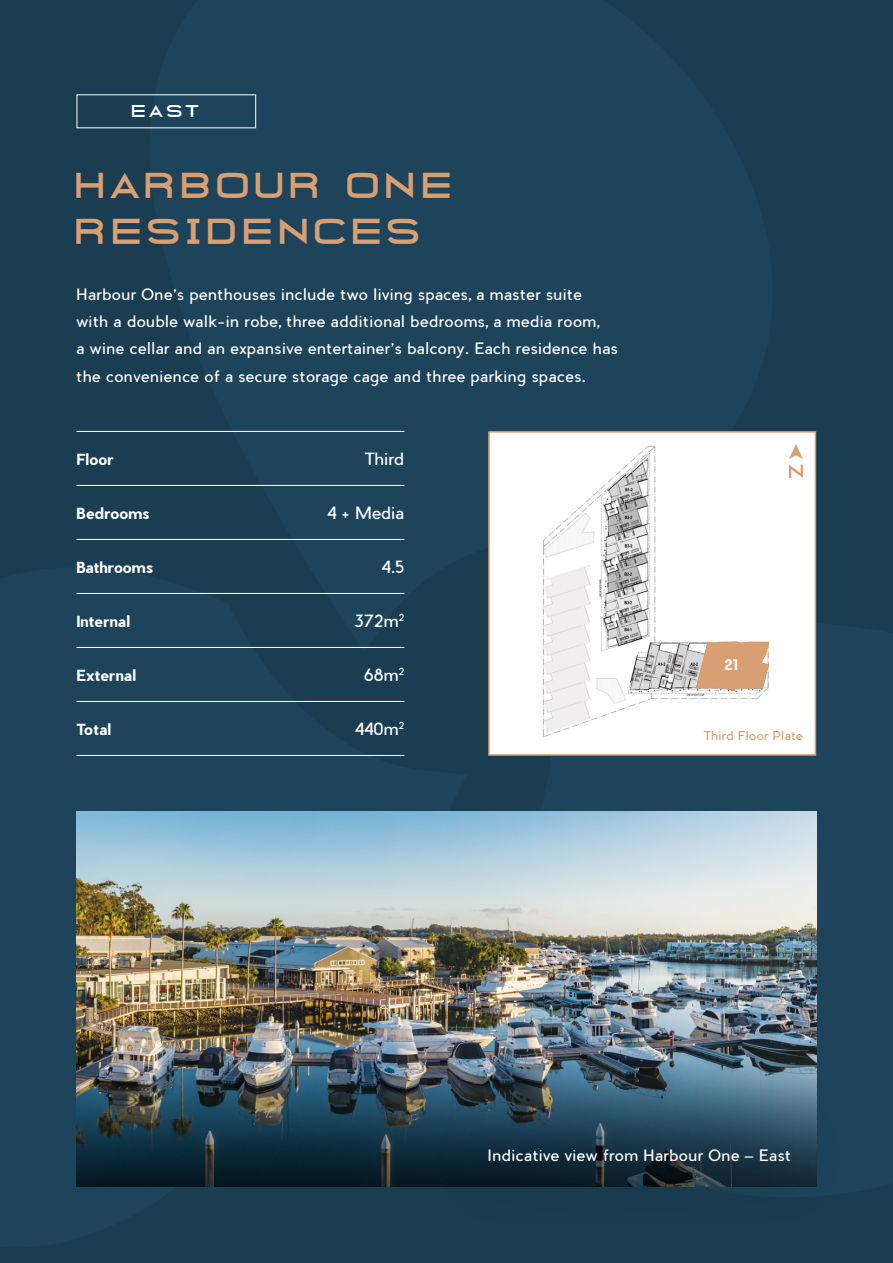
<style>
.page{position:relative;width:893px;height:1263px;background:#1d445a}
.page>*{position:absolute;margin:0;border:0;box-sizing:border-box;transform-origin:0 0}
.t1{font:800 31.5px/45px "Gearus";letter-spacing:.14em;color:#d8a072}
.t2{font:16.5px "Pier Sans";letter-spacing:-.005em;color:#fff}
.t3{font:15.3px/27.3px "Pier Sans";letter-spacing:.02em;color:#fff}
.t4{font:700 15px "Pier Sans";letter-spacing:.02em;color:#fff}
.t5{font:800 15px "Gearus";color:#fff}
.t6{font:700 14.4px "Pier Sans";color:#fff}
.t7{font:12px "Pier Sans";letter-spacing:.02em;color:#d8a072}
.s1{font-family:"Arial"}
</style>
<div class="page">
<svg style="left:76px;top:538px;width:348px;height:649px"></svg>
<hr style="left:76px;top:539px;width:328px;height:1px;background:#fff">
<hr style="left:76px;top:431px;width:328px;height:1px;background:#fff">
<hr style="left:76px;top:485px;width:328px;height:1px;background:#fff">
<hr style="left:76px;top:701px;width:328px;height:1px;background:#fff">
<hr style="left:76px;top:593px;width:328px;height:1px;background:#fff">
<hr style="left:76px;top:755px;width:328px;height:1px;background:#fff">
<div style="left:488px;top:431px;width:328px;height:325px;background:#fff;border:2px solid #d8a072"></div>
<hr style="left:76px;top:647px;width:328px;height:1px;background:#fff">
<svg style="left:789px;top:444px;width:14px;height:34px"></svg>
<img style="left:543px;top:446px;width:227px;height:291px">
<svg style="left:696px;top:641px;width:73px;height:50px;background:#d8aa84"></svg>
<img style="left:76px;top:811px;width:740px;height:375px">
<img style="left:77px;top:1060px;width:740px;height:126px">
<div style="left:424px;top:1081px;width:430px;height:150px;background:#000;opacity:.5"></div>
<p class="t5" style="left:132px;top:99px;width:70px">EAST</p>
<h1 class="t1" style="left:77px;top:164px;width:379px">HARBOUR ONE<br>RESIDENCES</h1>
<p class="t3" style="left:77px;top:280px;width:543px">Harbour One’s penthouses include two living spaces, a master suite<br>with a double walk-in robe, three additional bedrooms, a media room,<br>a wine cellar and an expansive entertainer’s balcony. Each residence has the convenience of a secure storage cage and three parking spaces.</p>
<p class="t4" style="left:76px;top:448px;width:39px">Floor</p>
<p class="t2" style="left:365px;top:448px;width:41px">Third</p>
<p class="t4" style="left:76px;top:502px;width:75px">Bedrooms</p>
<p class="t2" style="left:327px;top:502px;width:79px">4 + Media</p>
<p class="t4" style="left:76px;top:556px;width:78px">Bathrooms</p>
<p class="t2" style="left:382px;top:556px;width:24px">4.5</p>
<p class="t4" style="left:76px;top:610px;width:55px">Internal</p>
<p class="t2" style="left:355px;top:610px;width:51px">372m<sup>2</sup></p>
<p class="t4" style="left:76px;top:664px;width:61px">External</p>
<p class="t2" style="left:364px;top:664px;width:42px">68m<sup>2</sup></p>
<p class="t6" style="left:725px;top:655px;width:15px">21</p>
<p class="t4" style="left:76px;top:718px;width:36px">Total</p>
<p class="t2" style="left:355px;top:718px;width:51px">440m<sup>2</sup></p>
<p class="t7" style="left:704px;top:728px;width:100px">Third Floor Plate</p>
<p class="t3" style="left:487px;top:1142px;width:305px">Indicative view from Harbour One <span class="s1">–</span> East</p>
</div>
